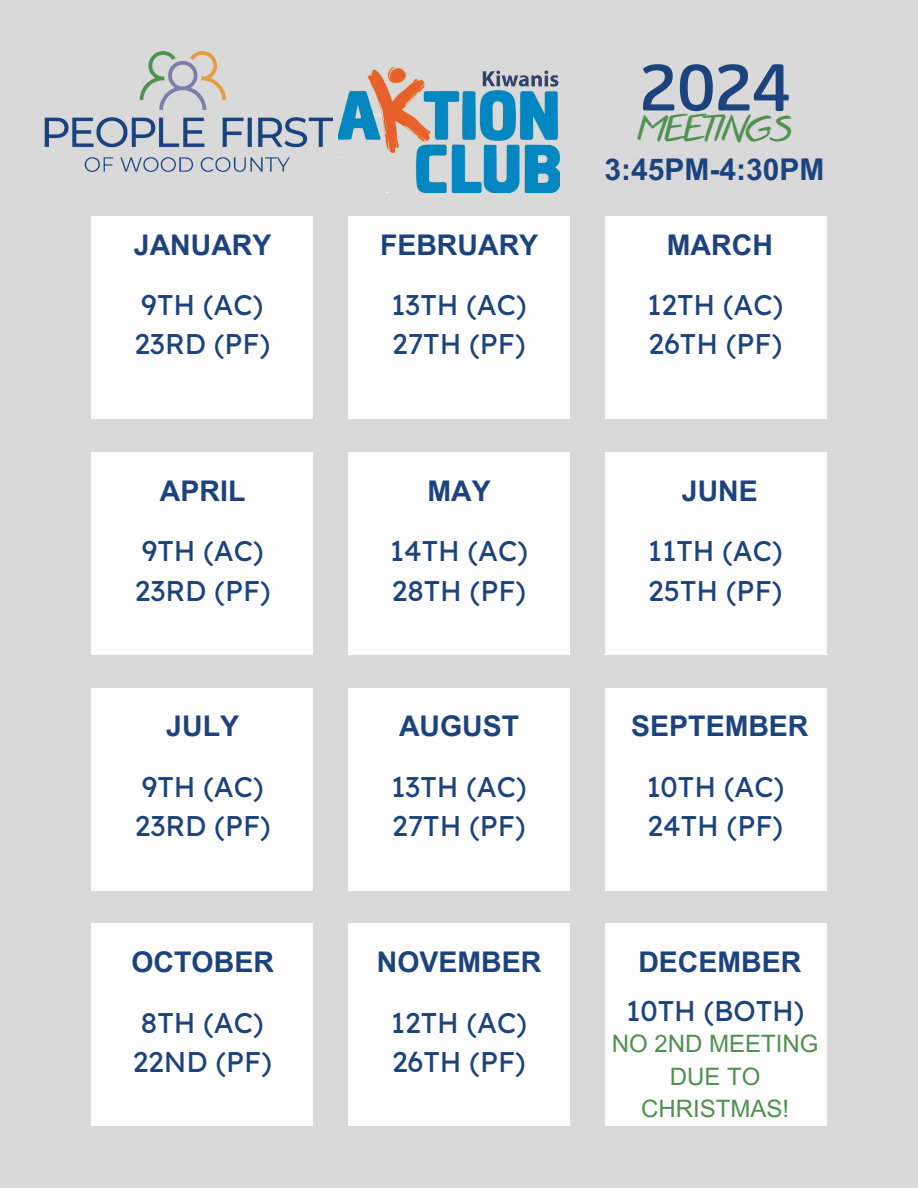
<style>
.page{position:relative;width:918px;height:1188px;background:#d9d9d9}
.page>*{position:absolute;margin:0;border:0;box-sizing:border-box;transform-origin:0 0}
.t1{font:72.45px "Dumondi Me";color:#1c437d}
.t2{font:300 34.5px "Another Shabby";color:#4f9150}
.t3{font:700 30px "Arial MT Pro";color:#1c437d}
.t4{font:28.5px "Lexend Deca";color:#1c437d}
.t5{font:700 28.5px "Arial MT Pro";color:#1c437d}
.t6{font:24px/32.7px "Arial MT Pro";color:#4f9150;text-align:center}
</style>
<div class="page">
<div style="left:92px;top:217px;width:221px;height:202px;background:#fff"></div>
<div style="left:92px;top:452px;width:221px;height:203px;background:#fff"></div>
<div style="left:92px;top:688px;width:221px;height:203px;background:#fff"></div>
<div style="left:92px;top:924px;width:221px;height:202px;background:#fff"></div>
<div style="left:348px;top:217px;width:222px;height:202px;background:#fff"></div>
<div style="left:348px;top:452px;width:222px;height:203px;background:#fff"></div>
<div style="left:348px;top:688px;width:222px;height:203px;background:#fff"></div>
<div style="left:348px;top:924px;width:222px;height:202px;background:#fff"></div>
<div style="left:605px;top:217px;width:221px;height:202px;background:#fff"></div>
<div style="left:605px;top:452px;width:221px;height:203px;background:#fff"></div>
<div style="left:605px;top:688px;width:221px;height:203px;background:#fff"></div>
<div style="left:605px;top:924px;width:221px;height:202px;background:#fff"></div>
<img style="left:44px;top:51px;width:289px;height:121px">
<img style="left:338px;top:68px;width:222px;height:125px">
<p class="t1" style="left:640px;top:43px;width:151px">2024</p>
<p class="t2" style="left:639px;top:111px;width:155px">MEETINGS</p>
<p class="t3" style="left:605px;top:159px;width:221px">3:45PM-4:30PM</p>
<p class="t5" style="left:134px;top:234px;width:139px">JANUARY</p>
<p class="t5" style="left:380px;top:234px;width:160px">FEBRUARY</p>
<p class="t5" style="left:667px;top:234px;width:108px">MARCH</p>
<p class="t4" style="left:141px;top:286px;width:123px">9TH (AC)</p>
<p class="t4" style="left:134px;top:326px;width:137px">23RD (PF)</p>
<p class="t4" style="left:391px;top:286px;width:137px">13TH (AC)</p>
<p class="t4" style="left:392px;top:326px;width:135px">27TH (PF)</p>
<p class="t4" style="left:647px;top:286px;width:138px">12TH (AC)</p>
<p class="t4" style="left:648px;top:326px;width:135px">26TH (PF)</p>
<p class="t5" style="left:160px;top:480px;width:87px">APRIL</p>
<p class="t5" style="left:428px;top:480px;width:65px">MAY</p>
<p class="t5" style="left:682px;top:480px;width:77px">JUNE</p>
<p class="t4" style="left:142px;top:533px;width:123px">9TH (AC)</p>
<p class="t4" style="left:135px;top:572px;width:137px">23RD (PF)</p>
<p class="t4" style="left:390px;top:533px;width:140px">14TH (AC)</p>
<p class="t4" style="left:392px;top:572px;width:136px">28TH (PF)</p>
<p class="t4" style="left:648px;top:533px;width:136px">11TH (AC)</p>
<p class="t4" style="left:648px;top:572px;width:135px">25TH (PF)</p>
<p class="t5" style="left:166px;top:716px;width:74px">JULY</p>
<p class="t5" style="left:399px;top:716px;width:122px">AUGUST</p>
<p class="t5" style="left:631px;top:716px;width:179px">SEPTEMBER</p>
<p class="t4" style="left:142px;top:769px;width:123px">9TH (AC)</p>
<p class="t4" style="left:135px;top:808px;width:137px">23RD (PF)</p>
<p class="t4" style="left:391px;top:769px;width:137px">13TH (AC)</p>
<p class="t4" style="left:392px;top:808px;width:135px">27TH (PF)</p>
<p class="t4" style="left:646px;top:769px;width:139px">10TH (AC)</p>
<p class="t4" style="left:648px;top:808px;width:137px">24TH (PF)</p>
<p class="t5" style="left:131px;top:951px;width:144px">OCTOBER</p>
<p class="t5" style="left:377px;top:951px;width:166px">NOVEMBER</p>
<p class="t5" style="left:638px;top:951px;width:165px">DECEMBER</p>
<p class="t4" style="left:141px;top:1004px;width:124px">8TH (AC)</p>
<p class="t4" style="left:133px;top:1044px;width:141px">22ND (PF)</p>
<p class="t4" style="left:391px;top:1004px;width:138px">12TH (AC)</p>
<p class="t4" style="left:392px;top:1044px;width:135px">26TH (PF)</p>
<p class="t4" style="left:626px;top:992px;width:180px">10TH (BOTH)</p>
<p class="t6" style="left:612px;top:1030px;width:208px">NO 2ND MEETING<br>DUE TO<br>CHRISTMAS!</p>
</div>
